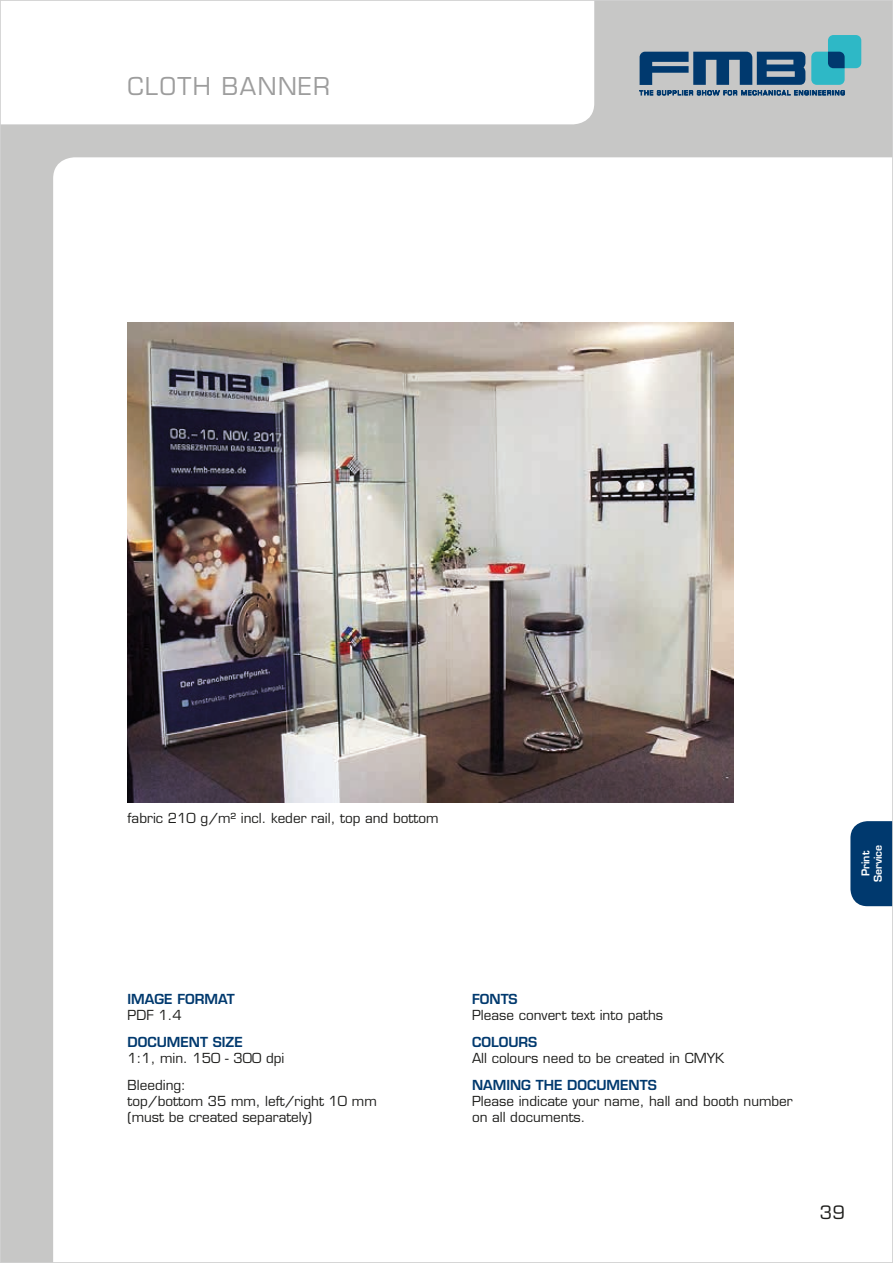
<style>
.page{position:relative;width:893px;height:1263px;background:#c7c7c6}
.page>*{position:absolute;margin:0;border:0;box-sizing:border-box;transform-origin:0 0}
.t1{font:24px "Eurostile LT Std";letter-spacing:.06em;color:#9d9d9d}
.t2{font:18px "Eurostile LT Std";color:#1d1d1b}
.t3{font:13.5px/16.2px "Eurostile LT Std";color:#1d1d1b}
.t4{font:600 13.5px "Eurostile LT Std";color:#00396e}
.t5{font:600 10.5px/12.6px "Eurostile LT Std";color:#fff;text-align:center}
</style>
<div class="page">
<div style="left:2px;top:2px;width:592px;height:122px;background:#fff"></div>
<div style="left:53px;top:157px;width:838px;height:1104px;background:#fff"></div>
<svg style="left:639px;top:35px;width:222px;height:60px"></svg>
<img style="left:128px;top:322px;width:605px;height:480px">
<div style="left:850px;top:821px;width:41px;height:85px;background:#00396e"></div>
<h1 class="t1" style="left:128px;top:72px;width:204px">CLOTH BANNER</h1>
<p class="t3" style="left:128px;top:810px;width:312px">fabric 210 g/m² incl. keder rail, top and bottom</p>
<p class="t5" style="left:859px;top:882px;width:39px;rotate:-90deg">Print<br>Service</p>
<p class="t4" style="left:128px;top:990px;width:109px">IMAGE FORMAT</p>
<p class="t3" style="left:128px;top:1007px;width:56px">PDF 1.4</p>
<p class="t4" style="left:128px;top:1033px;width:117px">DOCUMENT SIZE</p>
<p class="t3" style="left:128px;top:1045px;width:158px;line-height:26.8px">1:1, min. 150 - 300 dpi<br>Bleeding:</p>
<p class="t3" style="left:128px;top:1093px;width:251px">top/bottom 35 mm, left/right 10 mm (must be created separately)</p>
<p class="t4" style="left:472px;top:990px;width:47px">FONTS</p>
<p class="t3" style="left:472px;top:1007px;width:193px">Please convert text into paths</p>
<p class="t4" style="left:472px;top:1033px;width:67px">COLOURS</p>
<p class="t3" style="left:472px;top:1050px;width:254px">All colours need to be created in CMYK</p>
<p class="t4" style="left:472px;top:1076px;width:186px">NAMING THE DOCUMENTS</p>
<p class="t3" style="left:472px;top:1093px;width:322px">Please indicate your name, hall and booth number on all documents.</p>
<h2 class="t2" style="left:820px;top:1201px;width:26px">39</h2>
</div>
